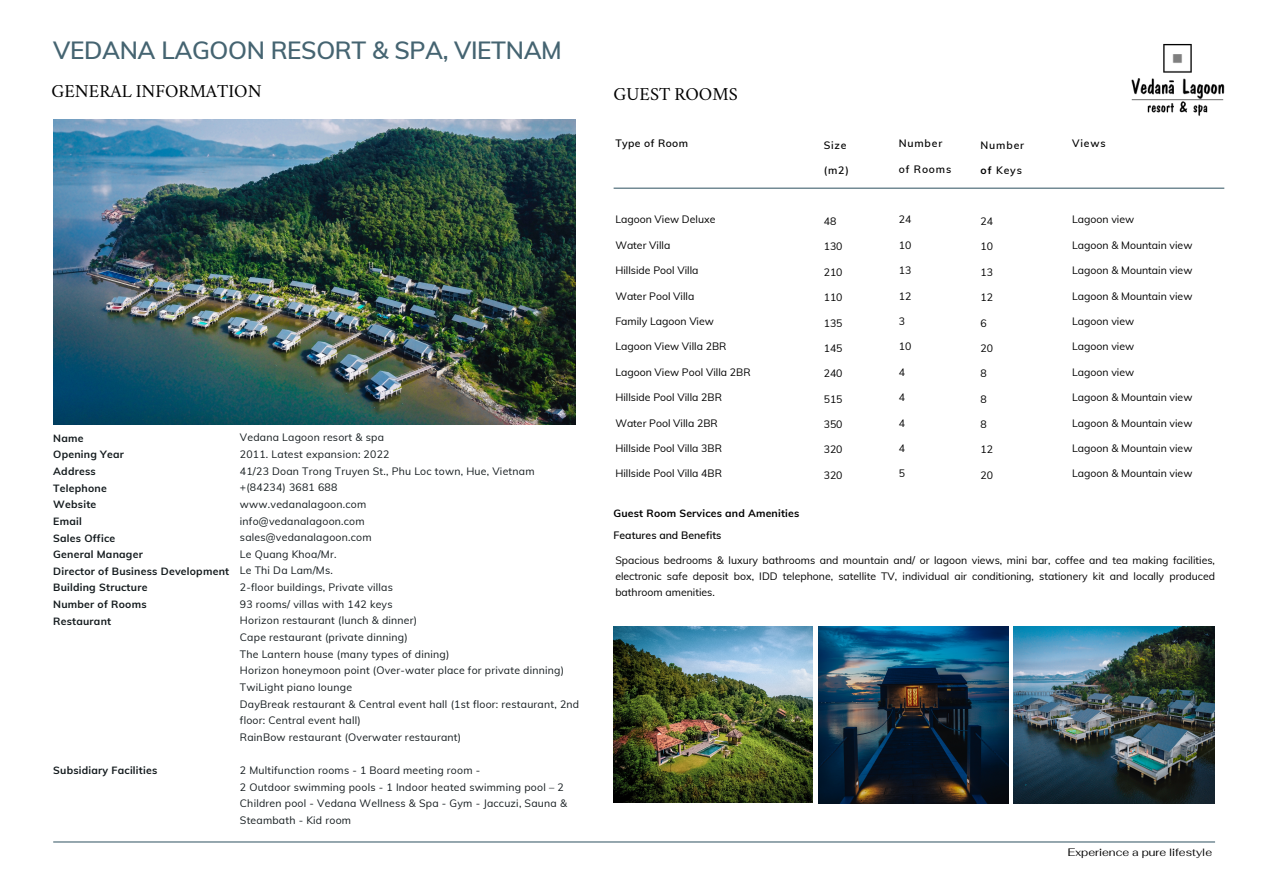
<style>
.page{position:relative;width:1263px;height:894px;background:#fff}
.page>*{position:absolute;margin:0;border:0;box-sizing:border-box;transform-origin:0 0}
.t1{font:600 24.3px "Muli";letter-spacing:-.015em;color:#456471}
.t2{font:18px "Crimson";color:#000}
.t3{font:10.8px "Fahkwang";color:#000}
.t4{font:10.5px/16.6px "Muli";letter-spacing:.02em;color:#131a1d}
.t5{font:10.5px/15.8px "Muli";color:#000;text-align:justify}
.t6{font:700 10.5px "Muli";letter-spacing:.02em;color:#131a1d}
.t7{font:600 10.5px "Muli";letter-spacing:.08em;color:#000}
.t8{font:700 10.5px "Muli";letter-spacing:.015em;color:#000}
.t9{font:600 10.5px "Muli";color:#000}
.t10{font:600 10.5px "Muli";letter-spacing:.04em;color:#000}
.s1{font-weight:700}
</style>
<div class="page">
<hr style="left:53px;top:841px;width:1162px;height:1px;background:#456471">
<hr style="left:614px;top:187px;width:610px;height:2px;background:#456471">
<img style="left:1131px;top:43px;width:93px;height:73px">
<img style="left:818px;top:626px;width:190px;height:176px">
<img style="left:53px;top:119px;width:522px;height:305px">
<img style="left:614px;top:626px;width:199px;height:176px">
<img style="left:1014px;top:626px;width:201px;height:176px">
<p class="t1" style="left:53px;top:35px;width:510px">VEDANA LAGOON RESORT &amp; SPA, VIETNAM</p>
<p class="t2" style="left:52px;top:83px;width:212px">GENERAL INFORMATION</p>
<p class="t6" style="left:53px;top:431px;width:32px">Name</p>
<p class="t6" style="left:53px;top:447px;width:72px">Opening Year</p>
<p class="t6" style="left:53px;top:464px;width:44px">Address</p>
<p class="t6" style="left:53px;top:481px;width:55px">Telephone</p>
<p class="t6" style="left:53px;top:497px;width:45px">Website</p>
<p class="t6" style="left:53px;top:514px;width:30px">Email</p>
<p class="t6" style="left:53px;top:531px;width:64px">Sales Office</p>
<p class="t6" style="left:53px;top:547px;width:91px">General Manager</p>
<p class="t6" style="left:53px;top:564px;width:177px">Director of Business Development</p>
<p class="t6" style="left:53px;top:580px;width:96px">Building Structure</p>
<p class="t6" style="left:53px;top:597px;width:95px">Number of Rooms</p>
<p class="t6" style="left:53px;top:614px;width:60px">Restaurant</p>
<p class="t6" style="left:53px;top:763px;width:106px">Subsidiary Facilities</p>
<p class="t4" style="left:240px;top:429px;width:146px">Vedana Lagoon resort &amp; spa</p>
<p class="t4" style="left:240px;top:445px;width:151px">2011. Latest expansion: 2022</p>
<p class="t4" style="left:240px;top:462px;width:296px">41/23 Doan Trong Truyen St., Phu Loc town, Hue, Vietnam</p>
<p class="t4" style="left:240px;top:479px;width:99px">+(84234) 3681 688</p>
<p class="t4" style="left:240px;top:495px;width:128px">www.vedanalagoon.com</p>
<p class="t4" style="left:240px;top:512px;width:126px">info@vedanalagoon.com</p>
<p class="t4" style="left:240px;top:528px;width:133px">sales@vedanalagoon.com</p>
<p class="t4" style="left:240px;top:545px;width:98px">Le Quang Khoa/Mr.</p>
<p class="t4" style="left:240px;top:562px;width:95px">Le Thi Da Lam/Ms.</p>
<p class="t4" style="left:240px;top:578px;width:155px">2-floor buildings, Private villas</p>
<p class="t4" style="left:240px;top:595px;width:154px">93 rooms/ villas with 142 keys</p>
<p class="t4" style="left:240px;top:612px;width:179px">Horizon restaurant (lunch &amp; dinner)</p>
<p class="t4" style="left:240px;top:628px;width:169px">Cape restaurant (private dinning)</p>
<p class="t4" style="left:240px;top:645px;width:211px">The Lantern house (many types of dining)</p>
<p class="t4" style="left:240px;top:661px;width:326px">Horizon honeymoon point (Over-water place for private dinning)</p>
<p class="t4" style="left:240px;top:678px;width:114px">TwiLight piano lounge</p>
<p class="t4" style="left:240px;top:695px;width:341px">DayBreak restaurant &amp; Central event hall (1st floor: restaurant, 2nd floor: Central event hall)</p>
<p class="t4" style="left:240px;top:728px;width:223px">RainBow restaurant (Overwater restaurant)</p>
<p class="t4" style="left:240px;top:761px;width:242px">2 Multifunction rooms - 1 Board meeting room -</p>
<p class="t4" style="left:240px;top:778px;width:329px">2 Outdoor swimming pools - 1 Indoor heated swimming pool – 2<br>Children pool - Vedana Wellness &amp; Spa - Gym - Jaccuzi, Sauna &amp;<br>Steambath - Kid room</p>
<p class="t2" style="left:614px;top:87px;width:126px">GUEST ROOMS</p>
<p class="t10" style="left:615px;top:137px;width:74px">Type of Room</p>
<p class="t5" style="left:615px;top:211px;width:102px">Lagoon View Deluxe</p>
<p class="t5" style="left:615px;top:237px;width:56px">Water Villa</p>
<p class="t5" style="left:615px;top:262px;width:85px">Hillside Pool Villa</p>
<p class="t5" style="left:615px;top:288px;width:81px">Water Pool Villa</p>
<p class="t5" style="left:615px;top:313px;width:100px">Family Lagoon View</p>
<p class="t5" style="left:615px;top:338px;width:113px">Lagoon View Villa 2BR</p>
<p class="t5" style="left:615px;top:364px;width:137px">Lagoon View Pool Villa 2BR</p>
<p class="t5" style="left:615px;top:389px;width:108px">Hillside Pool Villa 2BR</p>
<p class="t5" style="left:615px;top:414px;width:104px">Water Pool Villa 2BR</p>
<p class="t5" style="left:615px;top:440px;width:108px">Hillside Pool Villa 3BR</p>
<p class="t5" style="left:615px;top:465px;width:108px">Hillside Pool Villa 4BR</p>
<p class="t7" style="left:824px;top:138px;width:24px">Size</p>
<p class="t7" style="left:824px;top:163px;width:27px">(m2)</p>
<p class="t5" style="left:824px;top:213px;width:14px">48</p>
<p class="t5" style="left:824px;top:238px;width:20px">130</p>
<p class="t5" style="left:824px;top:264px;width:20px">210</p>
<p class="t5" style="left:824px;top:289px;width:20px">110</p>
<p class="t5" style="left:824px;top:314px;width:20px">135</p>
<p class="t5" style="left:824px;top:340px;width:20px">145</p>
<p class="t5" style="left:824px;top:365px;width:20px">240</p>
<p class="t5" style="left:824px;top:390px;width:20px">515</p>
<p class="t5" style="left:824px;top:416px;width:20px">350</p>
<p class="t5" style="left:824px;top:441px;width:20px">320</p>
<p class="t5" style="left:824px;top:467px;width:20px">320</p>
<p class="t7" style="left:899px;top:137px;width:45px">Number</p>
<p class="t7" style="left:899px;top:162px;width:54px">of Rooms</p>
<p class="t5" style="left:899px;top:211px;width:14px">24</p>
<p class="t5" style="left:899px;top:237px;width:14px">10</p>
<p class="t5" style="left:899px;top:262px;width:14px">13</p>
<p class="t5" style="left:899px;top:288px;width:14px">12</p>
<p class="t5" style="left:899px;top:313px;width:8px">3</p>
<p class="t5" style="left:899px;top:338px;width:14px">10</p>
<p class="t5" style="left:899px;top:364px;width:8px">4</p>
<p class="t5" style="left:899px;top:389px;width:8px">4</p>
<p class="t5" style="left:899px;top:414px;width:8px">4</p>
<p class="t5" style="left:899px;top:440px;width:8px">4</p>
<p class="t5" style="left:899px;top:465px;width:8px">5</p>
<p class="t7" style="left:981px;top:138px;width:45px">Number</p>
<p class="t7" style="left:981px;top:163px;width:43px"><span class="s1">of</span> Keys</p>
<p class="t5" style="left:981px;top:213px;width:14px">24</p>
<p class="t5" style="left:981px;top:238px;width:14px">10</p>
<p class="t5" style="left:981px;top:264px;width:14px">13</p>
<p class="t5" style="left:981px;top:289px;width:14px">12</p>
<p class="t5" style="left:981px;top:314px;width:8px">6</p>
<p class="t5" style="left:981px;top:340px;width:14px">20</p>
<p class="t5" style="left:981px;top:365px;width:8px">8</p>
<p class="t5" style="left:981px;top:390px;width:8px">8</p>
<p class="t5" style="left:981px;top:416px;width:8px">8</p>
<p class="t5" style="left:981px;top:441px;width:14px">12</p>
<p class="t5" style="left:981px;top:467px;width:14px">20</p>
<p class="t7" style="left:1072px;top:137px;width:35px">Views</p>
<p class="t5" style="left:1072px;top:211px;width:64px">Lagoon view</p>
<p class="t5" style="left:1072px;top:237px;width:122px">Lagoon &amp; Mountain view</p>
<p class="t5" style="left:1072px;top:262px;width:122px">Lagoon &amp; Mountain view</p>
<p class="t5" style="left:1072px;top:288px;width:122px">Lagoon &amp; Mountain view</p>
<p class="t5" style="left:1072px;top:313px;width:64px">Lagoon view</p>
<p class="t5" style="left:1072px;top:338px;width:64px">Lagoon view</p>
<p class="t5" style="left:1072px;top:364px;width:64px">Lagoon view</p>
<p class="t5" style="left:1072px;top:389px;width:122px">Lagoon &amp; Mountain view</p>
<p class="t5" style="left:1072px;top:414px;width:122px">Lagoon &amp; Mountain view</p>
<p class="t5" style="left:1072px;top:440px;width:122px">Lagoon &amp; Mountain view</p>
<p class="t5" style="left:1072px;top:465px;width:122px">Lagoon &amp; Mountain view</p>
<p class="t8" style="left:614px;top:506px;width:187px">Guest Room Services and Amenities</p>
<p class="t9" style="left:614px;top:528px;width:109px">Features and Benefits</p>
<p class="t5" style="left:615px;top:552px;width:601px">Spacious bedrooms &amp; luxury bathrooms and mountain and/ or lagoon views, mini bar, coffee and tea making facilities, electronic safe deposit box, IDD telephone, satellite TV, individual air conditioning, stationery kit and locally produced bathroom amenities.</p>
<p class="t3" style="left:1068px;top:845px;width:146px">Experience a pure lifestyle</p>
</div>
